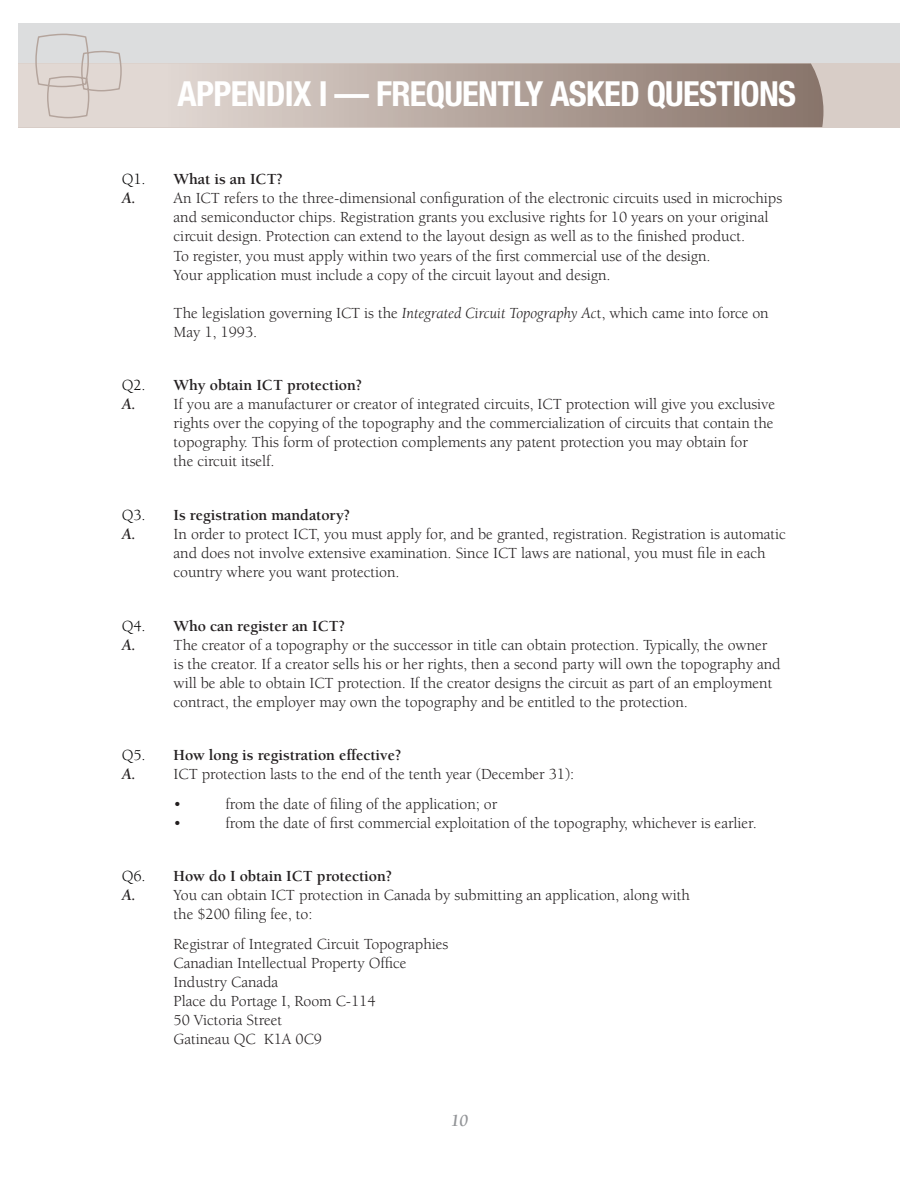
<style>
.page{position:relative;width:918px;height:1188px;background:#fff}
.page>*{position:absolute;margin:0;border:0;box-sizing:border-box;transform-origin:0 0}
.t1{font:700 condensed 34.65px "Helvetica Neue";letter-spacing:-.02em;color:#fff}
.t2{font:italic 700 17.25px "Berkeley";color:#939598}
.t3{font:15.9px/19px "Berkeley";letter-spacing:-.005em;color:#231f20}
.t4{font:700 15.9px "Berkeley";letter-spacing:-.005em;color:#231f20}
.s1{font-weight:400;color:#010202}
.s2{font-weight:700;font-style:italic}
.s3{font-style:italic}
.s4{color:#010202}
.s5{font-weight:700}
</style>
<div class="page">
<div style="left:18px;top:23px;width:882px;height:43px;background:#dcddde"></div>
<div style="left:18px;top:63px;width:882px;height:64px;background:#d8cdc7"></div>
<svg style="left:18px;top:64px;width:805px;height:63px"></svg>
<svg style="left:35px;top:33px;width:87px;height:86px"></svg>
<h1 class="t1" style="left:178px;top:82px;width:620px">APPENDIX I — FREQUENTLY ASKED QUESTIONS</h1>
<p class="t4" style="left:122px;top:173px;width:163px"><span class="s1">Q1.</span> What is an ICT?</p>
<p class="t3" style="left:122px;top:190px;width:662px"><span class="s2">A.</span> An ICT refers to the three-dimensional configuration of the electronic circuits used in microchips</p>
<p class="t3" style="left:174px;top:209px;width:596px">and semiconductor chips. Registration grants you exclusive rights for 10 years on your original</p>
<p class="t3" style="left:174px;top:228px;width:573px">circuit design. Protection can extend to the layout design as well as to the finished product.</p>
<p class="t3" style="left:174px;top:247px;width:539px">To register, you must apply within two years of the first commercial use of the design.</p>
<p class="t3" style="left:174px;top:266px;width:439px">Your application must include a copy of the circuit layout and design.</p>
<p class="t3" style="left:174px;top:305px;width:597px">The legislation governing ICT is the <span class="s3">Integrated Circuit Topography Ac</span>t, which came into force on<br>May 1, 1993.</p>
<p class="t4" style="left:122px;top:379px;width:242px"><span class="s1">Q2.</span> Why obtain ICT protection?</p>
<p class="t3" style="left:122px;top:396px;width:655px"><span class="s2">A.</span> If you are a manufacturer or creator of integrated circuits, ICT protection will give you exclusive</p>
<p class="t3" style="left:174px;top:415px;width:601px">rights over the copying of the topography and the commercialization of circuits that contain the</p>
<p class="t3" style="left:174px;top:434px;width:576px">topography. This form of protection complements any patent protection you may obtain for</p>
<p class="t3" style="left:174px;top:453px;width:102px">the circuit itself.</p>
<p class="t4" style="left:122px;top:509px;width:230px"><span class="s1">Q3.</span> Is registration mandatory?</p>
<p class="t3" style="left:122px;top:526px;width:666px"><span class="s2">A.</span> In order to protect ICT, you must apply for, and be granted, registration. Registration is automatic</p>
<p class="t3" style="left:174px;top:545px;width:593px">and does not involve extensive examination. Since ICT laws are national, you must file in each</p>
<p class="t3" style="left:174px;top:564px;width:228px">country where you want protection.</p>
<p class="t4" style="left:122px;top:619px;width:225px"><span class="s1">Q4.</span> Who can register an ICT?</p>
<p class="t3" style="left:122px;top:637px;width:647px"><span class="s2">A.</span> The creator of a topography or the successor in title can obtain protection. Typically, the owner</p>
<p class="t3" style="left:174px;top:656px;width:609px">is the creator. If a creator sells his or her rights, then a second party will own the topography and</p>
<p class="t3" style="left:174px;top:675px;width:600px">will be able to obtain ICT protection. If the creator designs the circuit as part of an employment</p>
<p class="t3" style="left:174px;top:694px;width:516px">contract, the employer may own the topography and be entitled to the protection.</p>
<p class="t3" style="left:122px;top:747px;width:454px"><span class="s4">Q5.</span> <span class="s5">How long is registration effective?<br></span><span class="s2">A.</span> ICT protection lasts to the end of the tenth year (December 31):</p>
<p class="t3" style="left:174px;top:796px;width:9px">•</p>
<p class="t3" style="left:226px;top:796px;width:273px">from the date of filing of the application; or</p>
<p class="t3" style="left:174px;top:815px;width:9px">•</p>
<p class="t3" style="left:226px;top:815px;width:533px">from the date of first commercial exploitation of the topography, whichever is earlier.</p>
<p class="t4" style="left:122px;top:870px;width:272px"><span class="s1">Q6.</span> How do I obtain ICT protection?</p>
<p class="t3" style="left:122px;top:887px;width:570px"><span class="s2">A.</span> You can obtain ICT protection in Canada by submitting an application, along with</p>
<p class="t3" style="left:174px;top:906px;width:140px">the $200 filing fee, to:</p>
<p class="t3" style="left:174px;top:936px;width:276px">Registrar of Integrated Circuit Topographies<br>Canadian Intellectual Property Office<br>Industry Canada<br>Place du Portage I, Room C-114<br>50 Victoria Street<br>Gatineau QC K1A 0C9</p>
<p class="t2" style="left:451px;top:1113px;width:19px">10</p>
</div>
